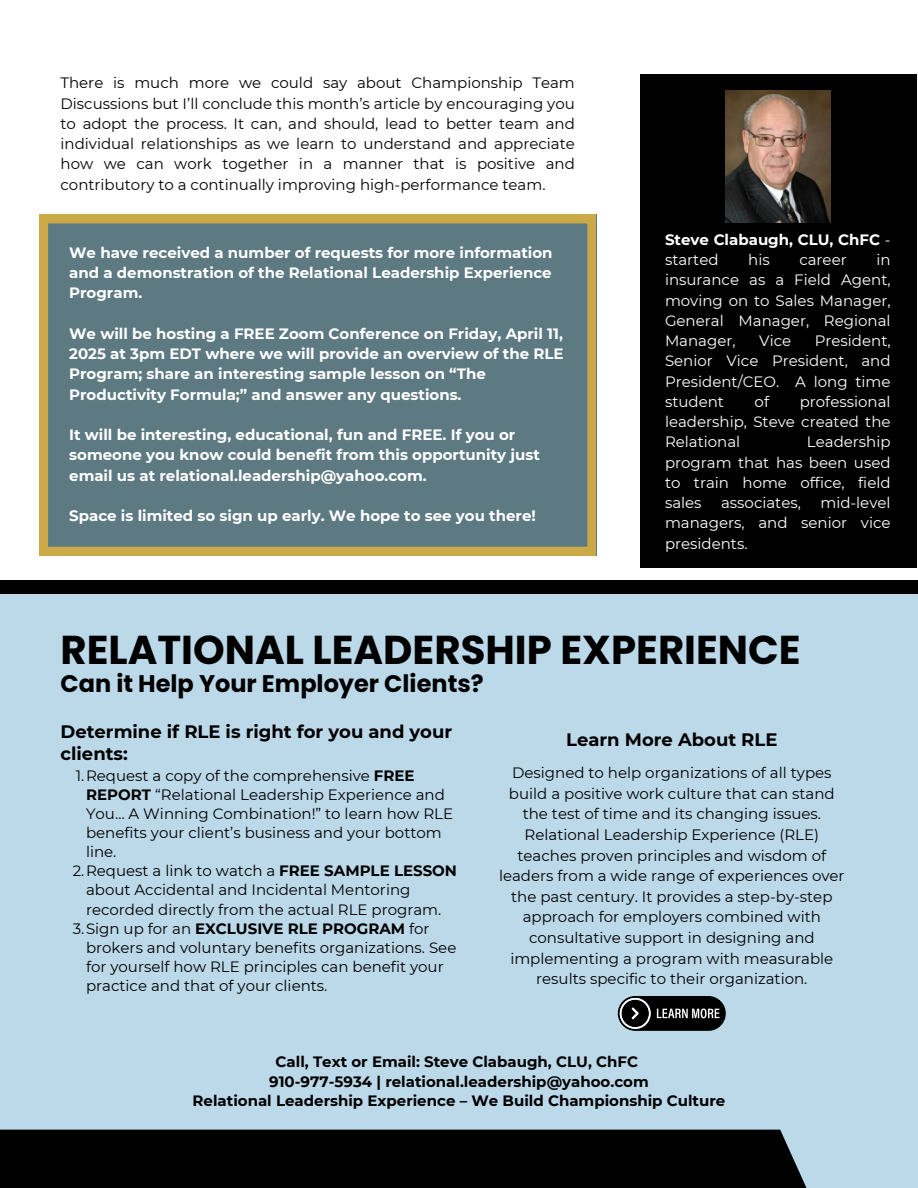
<style>
.page{position:relative;width:918px;height:1188px;background:#fff}
.page>*{position:absolute;margin:0;border:0;box-sizing:border-box;transform-origin:0 0}
.t1{font:700 40.35px "Poppins";color:#000}
.t2{font:700 24px "Poppins";color:#000}
.t3{font:700 18px/22.5px "Montserrat";color:#000}
.t4{font:15px/20.5px "Montserrat";color:#000;text-align:justify}
.t5{font:700 15px/20.2px "Montserrat";color:#fff}
.t6{font:15px/20.2px "Montserrat";color:#fff;text-align:justify}
.t7{font:700 15px/19.2px "Montserrat";color:#000;text-align:center}
.s1{font-weight:400}
.s2{font-weight:700}
</style>
<div class="page">
<div style="left:0;top:580px;width:918px;height:14px;background:#000"></div>
<div style="left:0;top:594px;width:918px;height:593px;background:#bcd9e9"></div>
<div style="left:0;top:1130px;width:807px;height:58px;background:#000"></div>
<div style="left:640px;top:74px;width:276px;height:493px;background:#000"></div>
<img style="left:725px;top:91px;width:106px;height:131px">
<svg style="left:618px;top:996px;width:108px;height:35px;background:#2e3132"></svg>
<svg style="left:39px;top:214px;width:557px;height:341px;background:#667d7e"></svg>
<p class="t4" style="left:61px;top:73px;width:516px">There is much more we could say about Championship Team Discussions but I’ll conclude this month’s article by encouraging you to adopt the process. It can, and should, lead to better team and individual relationships as we learn to understand and appreciate how we can work together in a manner that is positive and contributory to a continually improving high-performance team.</p>
<p class="t5" style="left:69px;top:242px;width:485px;text-align:justify">We have received a number of requests for more information and a demonstration of the Relational Leadership Experience Program.</p>
<p class="t5" style="left:69px;top:323px;width:496px">We will be hosting a FREE Zoom Conference on Friday, April 11, 2025 at 3pm EDT where we will provide an overview of the RLE Program; share an interesting sample lesson on “The Productivity Formula;” and answer any questions.</p>
<p class="t5" style="left:69px;top:425px;width:472px">It will be interesting, educational, fun and FREE. If you or someone you know could benefit from this opportunity just email us at relational.leadership@yahoo.com.</p>
<p class="t5" style="left:69px;top:506px;width:468px">Space is limited so sign up early. We hope to see you there!</p>
<p class="t5" style="left:665px;top:229px;width:227px">Steve Clabaugh, CLU, ChFC <span class="s1">- started</span></p>
<p class="t6" style="left:665px;top:250px;width:227px;text-indent:211px">in insurance as a Field Agent, moving on to Sales Manager, General Manager, Regional Manager,</p>
<p class="t6" style="left:748px;top:250px;width:23px">his</p>
<p class="t6" style="left:799px;top:250px;width:49px">career</p>
<p class="t6" style="left:665px;top:331px;width:227px;text-indent:150px">President, Senior Vice President, and President/CEO. A long time student</p>
<p class="t6" style="left:759px;top:331px;width:33px">Vice</p>
<p class="t6" style="left:665px;top:391px;width:227px;text-indent:135px">professional leadership, Steve created the Relational</p>
<p class="t6" style="left:755px;top:391px;width:16px">of</p>
<p class="t6" style="left:665px;top:432px;width:227px;text-indent:142px">Leadership program that has been used to train home office, field sales</p>
<p class="t6" style="left:665px;top:493px;width:227px;text-indent:155px">mid-level managers, and senior vice presidents.</p>
<p class="t6" style="left:721px;top:493px;width:81px">associates,</p>
<h1 class="t1" style="left:61px;top:621px;width:742px">RELATIONAL LEADERSHIP EXPERIENCE</h1>
<h2 class="t2" style="left:61px;top:667px;width:425px">Can it Help Your Employer Clients?</h2>
<p class="t3" style="left:61px;top:720px;width:393px">Determine if RLE is right for you and your clients:</p>
<p class="t4" style="left:76px;top:765px;width:340px">1.Request a copy of the comprehensive <span class="s2">FREE</span></p>
<p class="t4" style="left:86px;top:784px;width:360px"><span class="s2">REPORT</span> “Relational Leadership Experience and</p>
<p class="t4" style="left:86px;top:803px;width:369px">You… A Winning Combination!” to learn how RLE</p>
<p class="t4" style="left:86px;top:822px;width:357px">benefits your client’s business and your bottom</p>
<p class="t4" style="left:86px;top:842px;width:32px">line.</p>
<p class="t4" style="left:73px;top:861px;width:386px">2.Request a link to watch a <span class="s2">FREE SAMPLE LESSON</span></p>
<p class="t4" style="left:86px;top:880px;width:326px">about Accidental and Incidental Mentoring</p>
<p class="t4" style="left:86px;top:899px;width:357px">recorded directly from the actual RLE program.</p>
<p class="t7" style="left:73px;top:919px;width:358px"><span class="s1">3.Sign up for an</span> EXCLUSIVE RLE PROGRAM <span class="s1">for</span></p>
<p class="t4" style="left:86px;top:937px;width:372px">brokers and voluntary benefits organizations. See</p>
<p class="t4" style="left:86px;top:956px;width:359px">for yourself how RLE principles can benefit your</p>
<p class="t4" style="left:86px;top:975px;width:243px">practice and that of your clients.</p>
<p class="t3" style="left:566px;top:728px;width:213px">Learn More About RLE</p>
<p class="t4" style="left:499px;top:762px;width:347px;text-align:center">Designed to help organizations of all types build a positive work culture that can stand the test of time and its changing issues.<br>Relational Leadership Experience (RLE) teaches proven principles and wisdom of leaders from a wide range of experiences over the past century. It provides a step-by-step approach for employers combined with consultative support in designing and implementing a program with measurable results specific to their organization.</p>
<p class="t7" style="left:193px;top:1052px;width:534px">Call, Text or Email: Steve Clabaugh, CLU, ChFC<br>910-977-5934 | relational.leadership@yahoo.com<br>Relational Leadership Experience – We Build Championship Culture</p>
</div>
